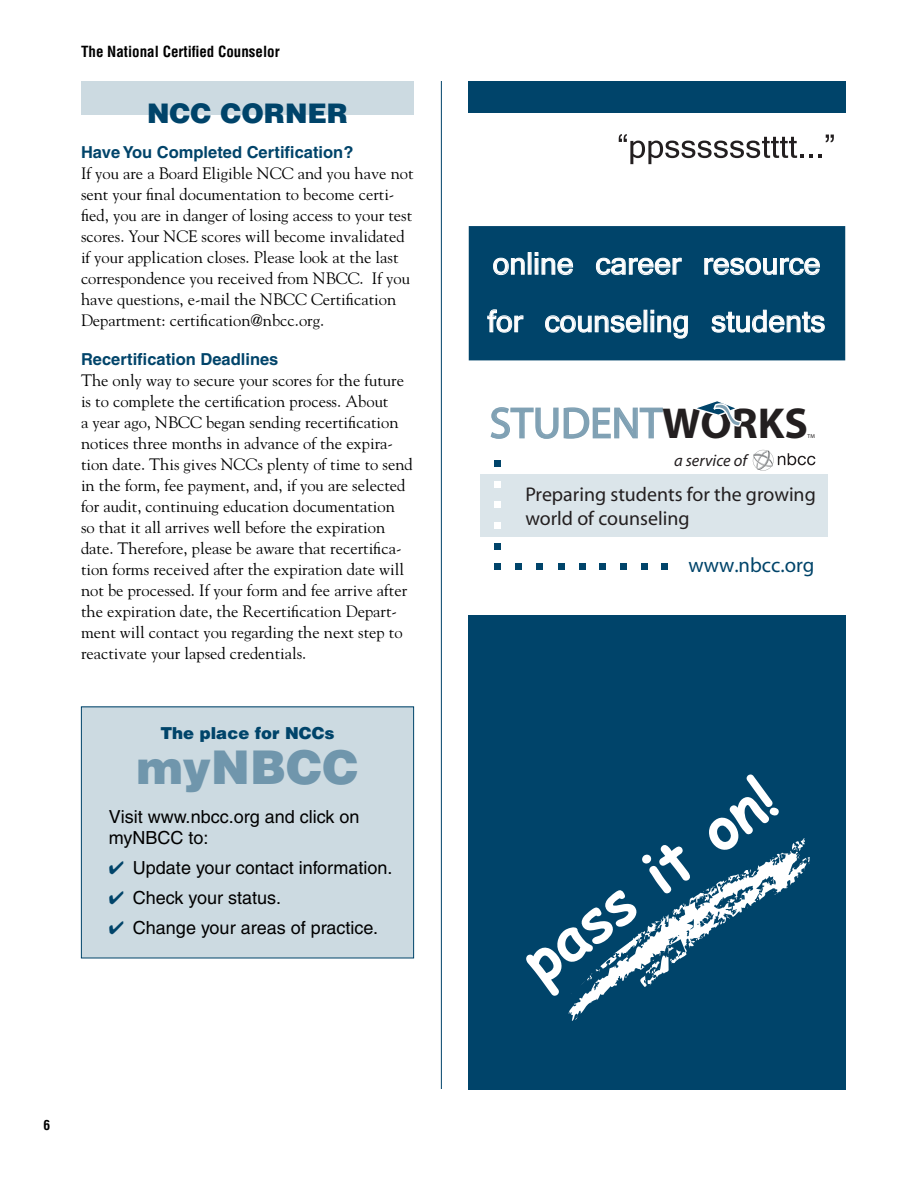
<style>
.page{position:relative;width:918px;height:1188px;background:#fff}
.page>*{position:absolute;margin:0;border:0;box-sizing:border-box;transform-origin:0 0}
.t1{font:700 60px "Comic Sans MS";color:#fff}
.t2{font:51.45px "Kartika";color:#231f20}
.t3{font:48px/57.6px "Kartika";color:#fff}
.t4{font:900 46.5px "Helvetica";color:#7096ac}
.t5{font:43.5px "Myriad";color:#80a1b4}
.t6{font:900 27px "Helvetica";color:#00446a}
.t7{font:20.7px "Myriad";color:#00446a}
.t8{font:19.95px/23.9px "Myriad";color:#231f20}
.t9{font:18px/21px "Helvetica";color:#000}
.t10{font:16.5px/21px "Goudy";color:#000}
.t11{font:700 16.5px "Helvetica";color:#00446a}
.t12{font:900 16.5px "Helvetica";color:#00446a}
.t13{font:italic 16.5px "Myriad";color:#231f20}
.t14{font:700 condensed 15px "Helvetica";color:#000}
.t15{font:5.7px "Myriad";color:#231f20}
.s1{color:#00446a}
.s2{font-weight:700;color:#231f20}
</style>
<div class="page">
<div style="left:81px;top:707px;width:333px;height:251px;background:#ccdae1"></div>
<div style="left:81px;top:706px;width:333px;height:252px;border:1px solid #00446a"></div>
<hr style="left:441px;top:81px;width:1px;height:1008px;background:#00446a">
<div style="left:81px;top:81px;width:333px;height:34px;background:#ccdae1"></div>
<div style="left:468px;top:615px;width:378px;height:475px;background:#00446a"></div>
<div style="left:469px;top:226px;width:376px;height:134px;background:#00446a"></div>
<div style="left:494px;top:460px;width:7px;height:7px;background:#00446a"></div>
<div style="left:480px;top:474px;width:348px;height:63px;background:#dbe5ea"></div>
<div style="left:494px;top:481px;width:7px;height:7px;background:#fff"></div>
<div style="left:494px;top:502px;width:7px;height:6px;background:#fff"></div>
<div style="left:494px;top:522px;width:7px;height:7px;background:#fff"></div>
<div style="left:495px;top:543px;width:6px;height:7px;background:#00446a"></div>
<div style="left:495px;top:563px;width:6px;height:7px;background:#00446a"></div>
<div style="left:515px;top:563px;width:7px;height:7px;background:#00446a"></div>
<div style="left:536px;top:563px;width:7px;height:7px;background:#00446a"></div>
<div style="left:558px;top:563px;width:7px;height:7px;background:#00446a"></div>
<div style="left:579px;top:563px;width:6px;height:7px;background:#00446a"></div>
<div style="left:599px;top:563px;width:7px;height:7px;background:#00446a"></div>
<div style="left:620px;top:563px;width:7px;height:7px;background:#00446a"></div>
<div style="left:641px;top:563px;width:7px;height:7px;background:#00446a"></div>
<div style="left:662px;top:563px;width:6px;height:7px;background:#00446a"></div>
<svg style="left:753px;top:450px;width:62px;height:21px"></svg>
<svg style="left:490px;top:407px;width:173px;height:32px"></svg>
<svg style="left:697px;top:401px;width:43px;height:25px"></svg>
<svg style="left:568px;top:838px;width:242px;height:183px"></svg>
<svg style="left:493px;top:257px;width:32px;height:18px"></svg>
<svg style="left:535px;top:252px;width:38px;height:23px"></svg>
<svg style="left:596px;top:257px;width:86px;height:18px;background:#4e7d97"></svg>
<svg style="left:704px;top:257px;width:116px;height:18px;background:#4c7c96"></svg>
<svg style="left:487px;top:309px;width:37px;height:24px"></svg>
<svg style="left:545px;top:315px;width:97px;height:18px;background:#4b7a95"></svg>
<svg style="left:651px;top:310px;width:37px;height:29px"></svg>
<svg style="left:711px;top:309px;width:114px;height:24px;background:#3d718d"></svg>
<div style="left:468px;top:81px;width:378px;height:31px;background:#00446a"></div>
<p class="t14" style="left:81px;top:42px;width:200px">The National Certified Counselor</p>
<h3 class="t6" style="left:147px;top:96px;width:202px">NCC Corner</h3>
<p class="t11" style="left:81px;top:142px;width:274px">Have You Completed Certification?</p>
<p class="t10" style="left:81px;top:163px;width:334px">If you are a Board Eligible NCC and you have not sent your final documentation to become certi&shy;fied, you are in danger of losing access to your test scores. Your NCE scores will become invalidated if your application closes. Please look at the last correspondence you received from NBCC. If you have questions, e-mail the NBCC Certification Department: certification@nbcc.org.</p>
<p class="t11" style="left:81px;top:349px;width:199px">Recertification Deadlines</p>
<p class="t10" style="left:81px;top:370px;width:333px">The only way to secure your scores for the future is to complete the certification process. About<br>a year ago, NBCC began sending recertification notices three months in advance of the expira&shy;tion date. This gives NCCs plenty of time to send in the form, fee payment, and, if you are selected for audit, continuing education documentation so that it all arrives well before the expiration date. Therefore, please be aware that recertifica&shy;tion forms received after the expiration date will not be processed. If your form and fee arrive after the expiration date, the Recertification Depart&shy;ment will contact you regarding the next step to reactivate your lapsed credentials.</p>
<p class="t12" style="left:160px;top:722px;width:176px">The place for NCCs</p>
<h3 class="t4" style="left:136px;top:737px;width:186px">mynbcc</h3>
<p class="t9" style="left:109px;top:806px;width:252px">Visit www.nbcc.org and click on myNBCC to:</p>
<p class="t9" style="left:109px;top:857px;width:285px"><span class="s1">✔</span> Update your contact information.</p>
<p class="t9" style="left:109px;top:887px;width:174px"><span class="s1">✔</span> Check your status.</p>
<p class="t9" style="left:109px;top:917px;width:271px"><span class="s1">✔</span> Change your areas of practice.</p>
<h2 class="t2" style="left:617px;top:122px;width:219px">“ppsssssstttt...”</h2>
<h3 class="t3" style="left:488px;top:236px;width:340px">online career resource for counseling students</h3>
<h3 class="t5" style="left:490px;top:401px;width:320px">STUDENT<span class="s2">WORKS</span></h3>
<p class="t15" style="left:808px;top:433px;width:9px">TM</p>
<p class="t13" style="left:674px;top:452px;width:75px">a service of</p>
<p class="t8" style="left:525px;top:483px;width:292px">Preparing students for the growing world of counseling</p>
<p class="t7" style="left:689px;top:555px;width:127px">www.nbcc.org</p>
<h1 class="t1" style="left:502px;top:931px;width:300px;rotate:-36deg">pass it on!</h1>
</div>
